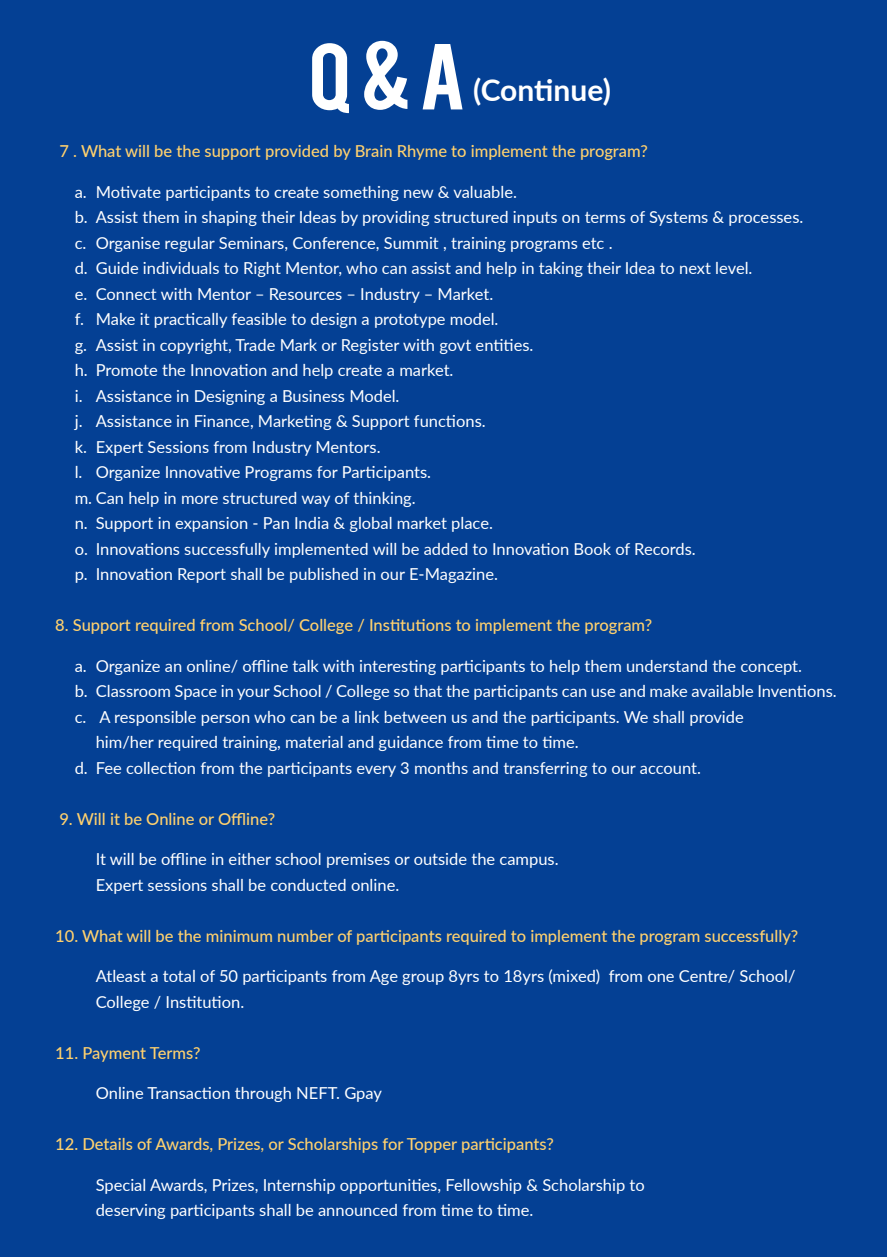
<style>
.page{position:relative;width:887px;height:1257px;background:#044094}
.page>*{position:absolute;margin:0;border:0;box-sizing:border-box;transform-origin:0 0}
.t1{font:700 30px "Lato";color:#fff}
.t2{font:16.5px/25.5px "Lato";color:#fff}
.t3{font:500 16.5px "Lato";color:#ffd16e}
</style>
<div class="page">
<svg style="left:312px;top:41px;width:150px;height:72px"></svg>
<p class="t1" style="left:473px;top:68px;width:139px">(Continue)</p>
<p class="t3" style="left:59px;top:139px;width:590px">7 . What will be the support provided by Brain Rhyme to implement the program?</p>
<p class="t2" style="left:75px;top:178px;width:444px">a. Motivate participants to create something new &amp; valuable.</p>
<p class="t2" style="left:75px;top:204px;width:730px">b. Assist them in shaping their Ideas by providing structured inputs on terms of Systems &amp; processes.</p>
<p class="t2" style="left:75px;top:229px;width:539px">c. Organise regular Seminars, Conference, Summit , training programs etc .</p>
<p class="t2" style="left:75px;top:255px;width:679px">d. Guide individuals to Right Mentor, who can assist and help in taking their Idea to next level.</p>
<p class="t2" style="left:75px;top:280px;width:420px">e. Connect with Mentor – Resources – Industry – Market.</p>
<p class="t2" style="left:75px;top:306px;width:425px">f. Make it practically feasible to design a prototype model.</p>
<p class="t2" style="left:75px;top:331px;width:460px">g. Assist in copyright, Trade Mark or Register with govt entities.</p>
<p class="t2" style="left:75px;top:357px;width:380px">h. Promote the Innovation and help create a market.</p>
<p class="t2" style="left:75px;top:382px;width:326px">i. Assistance in Designing a Business Model.</p>
<p class="t2" style="left:75px;top:408px;width:413px">j. Assistance in Finance, Marketing &amp; Support functions.</p>
<p class="t2" style="left:75px;top:433px;width:307px">k. Expert Sessions from Industry Mentors.</p>
<p class="t2" style="left:75px;top:459px;width:358px">l. Organize Innovative Programs for Participants.</p>
<p class="t2" style="left:75px;top:484px;width:342px">m. Can help in more structured way of thinking.</p>
<p class="t2" style="left:75px;top:510px;width:420px">n. Support in expansion - Pan India &amp; global market place.</p>
<p class="t2" style="left:75px;top:535px;width:623px">o. Innovations successfully implemented will be added to Innovation Book of Records.</p>
<p class="t2" style="left:75px;top:561px;width:425px">p. Innovation Report shall be published in our E-Magazine.</p>
<p class="t3" style="left:55px;top:613px;width:599px">8. Support required from School/ College / Institutions to implement the program?</p>
<p class="t2" style="left:75px;top:652px;width:729px">a. Organize an online/ offline talk with interesting participants to help them understand the concept.</p>
<p class="t2" style="left:75px;top:678px;width:763px">b. Classroom Space in your School / College so that the participants can use and make available Inventions.</p>
<p class="t2" style="left:75px;top:703px;width:671px">c. A responsible person who can be a link between us and the participants. We shall provide</p>
<p class="t2" style="left:96px;top:729px;width:484px">him/her required training, material and guidance from time to time.</p>
<p class="t2" style="left:75px;top:754px;width:628px">d. Fee collection from the participants every 3 months and transferring to our account.</p>
<p class="t3" style="left:59px;top:807px;width:217px">9. Will it be Online or Offline?</p>
<p class="t2" style="left:96px;top:846px;width:464px">It will be offline in either school premises or outside the campus.</p>
<p class="t2" style="left:96px;top:871px;width:305px">Expert sessions shall be conducted online.</p>
<p class="t3" style="left:55px;top:924px;width:745px">10. What will be the minimum number of participants required to implement the program successfully?</p>
<p class="t2" style="left:96px;top:963px;width:701px">Atleast a total of 50 participants from Age group 8yrs to 18yrs (mixed) from one Centre/ School/<br>College / Institution.</p>
<p class="t3" style="left:55px;top:1041px;width:147px">11. Payment Terms?</p>
<p class="t2" style="left:96px;top:1080px;width:288px">Online Transaction through NEFT. Gpay</p>
<p class="t3" style="left:55px;top:1132px;width:500px">12. Details of Awards, Prizes, or Scholarships for Topper participants?</p>
<p class="t2" style="left:96px;top:1171px;width:550px">Special Awards, Prizes, Internship opportunities, Fellowship &amp; Scholarship to</p>
<p class="t2" style="left:96px;top:1197px;width:439px">deserving participants shall be announced from time to time.</p>
</div>
